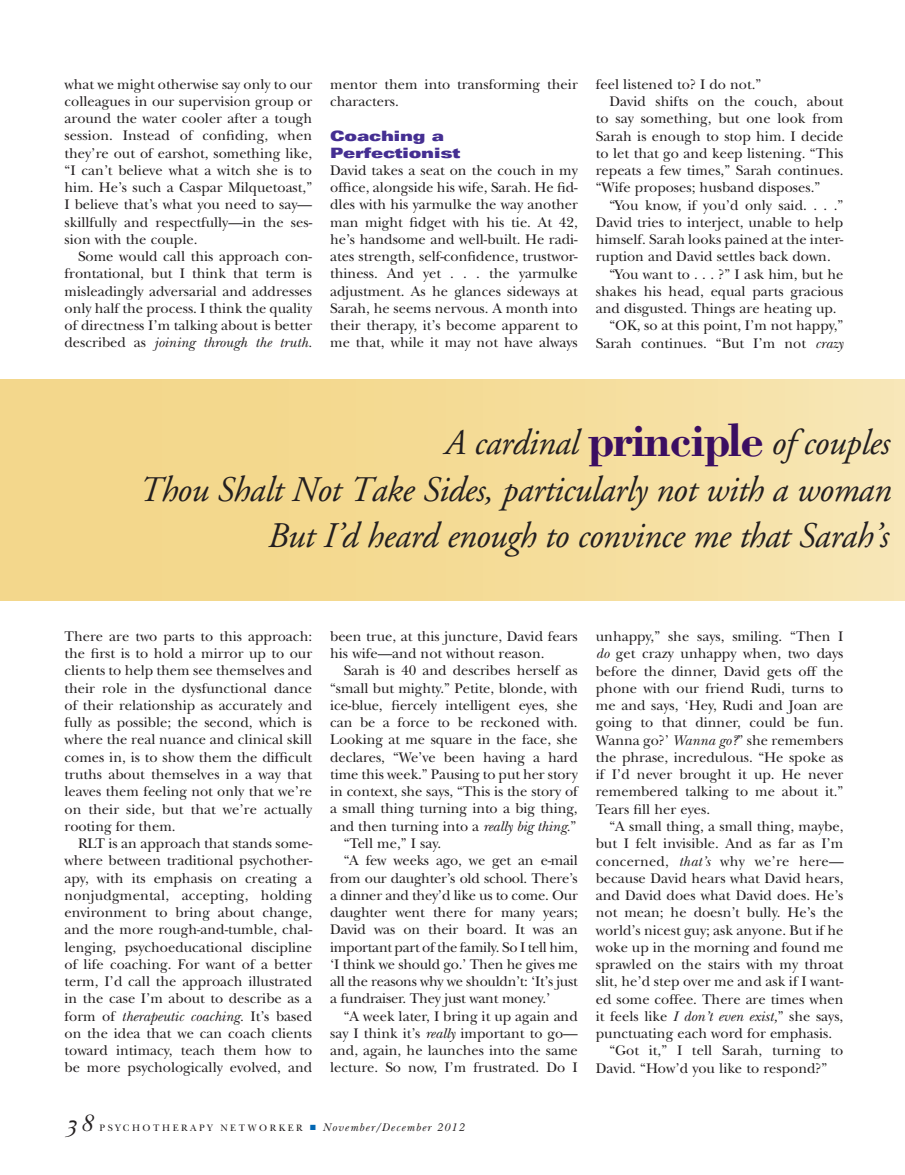
<style>
.page{position:relative;width:905px;height:1175px;background:#fff}
.page>*{position:absolute;margin:0;border:0;box-sizing:border-box;transform-origin:0 0}
.t1{font:italic 36px/46.5px "Adobe Garamond";letter-spacing:-.015em;color:#231f20;text-align:right}
.t2{font:24px "New Baskerville Italic Os F";color:#231f20}
.t3{font:14.55px/17.2px "New Baskerville";color:#231f20;text-align:justify}
.t4{font:14.55px "New Baskerville";letter-spacing:-.02em;color:#231f20}
.t5{font:900 expanded 14.25px/17.2px "Univers";letter-spacing:-.01em;color:#452f92}
.t6{font:9.75px "New Baskerville";letter-spacing:.26em;color:#231f20}
.s1{font-style:italic}
.s2{font-family:"Bodoni";font-weight:700;font-style:normal;font-size:48px;color:#3b0e62}
.s3{color:#0166b3}
.s4{font-style:italic;font-size:11.7px}
</style>
<div class="page">
<div style="left:0;top:379px;width:904px;height:222px;background:linear-gradient(to right,#f2d483,#f7e5b0)"></div>
<p class="t3" style="left:64px;top:75px;width:249px">what we might otherwise say only to our colleagues in our supervision group or around the water cooler after a tough session. Instead of confiding, when they’re out of earshot, something like, “I can’t believe what a witch she is to him. He’s such a Caspar Milquetoast,” I believe that’s what you need to say— skillfully and respectfully—in the ses&shy;sion with the couple.</p>
<p class="t3" style="left:64px;top:248px;width:249px;text-indent:14px">Some would call this approach con&shy;frontational, but I think that term is misleadingly adversarial and addresses only half the process. I think the quality of directness I’m talking about is better described as <span class="s1">joining through the truth.</span></p>
<p class="t3" style="left:330px;top:76px;width:249px">mentor them into transforming their characters.</p>
<p class="t5" style="left:330px;top:127px;width:132px">Coaching a<br>Perfectionist</p>
<p class="t3" style="left:330px;top:162px;width:249px">David takes a seat on the couch in my office, alongside his wife, Sarah. He fid&shy;dles with his yarmulke the way another man might fidget with his tie. At 42, he’s handsome and well-built. He radi&shy;ates strength, self-confidence, trustwor&shy;thiness. And yet . . . the yarmulke adjustment. As he glances sideways at Sarah, he seems nervous. A month into their therapy, it’s become apparent to me that, while it may not have always</p>
<p class="t3" style="left:596px;top:75px;width:167px">feel listened to? I do not.”</p>
<p class="t3" style="left:609px;top:93px;width:236px">David shifts on the couch, about</p>
<p class="t3" style="left:596px;top:110px;width:249px">to say something, but one look from</p>
<p class="t3" style="left:596px;top:127px;width:249px">Sarah is enough to stop him. I decide</p>
<p class="t3" style="left:596px;top:145px;width:249px">to let that go and keep listening. “This</p>
<p class="t3" style="left:596px;top:162px;width:249px">repeats a few times,” Sarah continues.</p>
<p class="t3" style="left:596px;top:179px;width:226px">“Wife proposes; husband disposes.”</p>
<p class="t3" style="left:609px;top:196px;width:236px">“You know, if you’d only said. . . .”</p>
<p class="t3" style="left:596px;top:214px;width:249px">David tries to interject, unable to help</p>
<p class="t3" style="left:596px;top:231px;width:249px">himself. Sarah looks pained at the inter-</p>
<p class="t3" style="left:596px;top:248px;width:236px">ruption and David settles back down.</p>
<p class="t3" style="left:609px;top:265px;width:235px">“You want to . . . ?” I ask him, but he</p>
<p class="t3" style="left:596px;top:283px;width:249px">shakes his head, equal parts gracious</p>
<p class="t3" style="left:596px;top:300px;width:242px">and disgusted. Things are heating up.</p>
<p class="t3" style="left:609px;top:317px;width:235px">“OK, so at this point, I’m not happy,”</p>
<p class="t3" style="left:596px;top:334px;width:249px">Sarah continues. “But I’m not <span class="s1">crazy</span></p>
<h1 class="t1" style="left:139px;top:421px;width:753px">A cardinal <span class="s2">principle</span> of couples<br>Thou Shalt Not Take Sides, particularly not with a woman<br>But I’d heard enough to convince me that Sarah’s</h1>
<p class="t3" style="left:64px;top:627px;width:249px">There are two parts to this approach: the first is to hold a mirror up to our clients to help them see themselves and their role in the dysfunctional dance of their relationship as accurately and fully as possible; the second, which is where the real nuance and clinical skill comes in, is to show them the difficult truths about themselves in a way that leaves them feeling not only that we’re on their side, but that we’re actually rooting for them.</p>
<p class="t3" style="left:64px;top:834px;width:249px;text-indent:14px">RLT is an approach that stands some&shy;where between traditional psychother&shy;apy, with its emphasis on creating a nonjudgmental, accepting, holding environment to bring about change, and the more rough-and-tumble, chal&shy;lenging, psychoeducational discipline of life coaching. For want of a better term, I’d call the approach illustrated in the case I’m about to describe as a form of <span class="s1">therapeutic coaching.</span> It’s based on the idea that we can coach clients toward intimacy, teach them how to be more psychologically evolved, and</p>
<p class="t3" style="left:330px;top:627px;width:249px">been true, at this juncture, David fears his wife—and not without reason.</p>
<p class="t3" style="left:344px;top:662px;width:235px">Sarah is 40 and describes herself as</p>
<p class="t3" style="left:330px;top:679px;width:249px">“small but mighty.” Petite, blonde, with</p>
<p class="t3" style="left:330px;top:696px;width:249px">ice-blue, fiercely intelligent eyes, she</p>
<p class="t3" style="left:330px;top:714px;width:249px">can be a force to be reckoned with.</p>
<p class="t3" style="left:330px;top:731px;width:249px">Looking at me square in the face, she</p>
<p class="t3" style="left:330px;top:748px;width:249px">declares, “We’ve been having a hard</p>
<p class="t3" style="left:330px;top:765px;width:249px">time this week.” Pausing to put her story</p>
<p class="t3" style="left:330px;top:783px;width:249px">in context, she says, “This is the story of</p>
<p class="t3" style="left:330px;top:800px;width:249px">a small thing turning into a big thing,</p>
<p class="t3" style="left:330px;top:817px;width:248px">and then turning into a <span class="s1">really big thing.</span>”</p>
<p class="t3" style="left:344px;top:834px;width:99px">“Tell me,” I say.</p>
<p class="t4" style="left:344px;top:852px;width:236px">“A few weeks ago, we get an e-mail</p>
<p class="t4" style="left:330px;top:869px;width:249px">from our daughter’s old school. There’s</p>
<p class="t4" style="left:330px;top:886px;width:249px">a dinner and they’d like us to come. Our</p>
<p class="t3" style="left:330px;top:903px;width:249px">daughter went there for many years;</p>
<p class="t3" style="left:330px;top:921px;width:249px">David was on their board. It was an</p>
<p class="t4" style="left:330px;top:938px;width:249px">important part of the family. So I tell him,</p>
<p class="t4" style="left:330px;top:955px;width:249px">‘I think we should go.’ Then he gives me</p>
<p class="t4" style="left:330px;top:973px;width:249px">all the reasons why we shouldn’t: ‘It’s just</p>
<p class="t4" style="left:330px;top:990px;width:222px">a fundraiser. They just want money.’</p>
<p class="t3" style="left:344px;top:1007px;width:236px">“A week later, I bring it up again and</p>
<p class="t3" style="left:330px;top:1024px;width:249px">say I think it’s <span class="s1">really</span> important to go—</p>
<p class="t3" style="left:330px;top:1041px;width:249px">and, again, he launches into the same</p>
<p class="t3" style="left:330px;top:1059px;width:249px">lecture. So now, I’m frustrated. Do I</p>
<h2 class="t2" style="left:64px;top:1109px;width:30px">38</h2>
<p class="t6" style="left:99px;top:1122px;width:366px">psychot her apy nE TWORKER <span class="s3">■</span> <span class="s4">November/December 2012</span></p>
<p class="t3" style="left:596px;top:628px;width:249px">unhappy,” she says, smiling. “Then I <span class="s1">do</span> get crazy unhappy when, two days before the dinner, David gets off the phone with our friend Rudi, turns to me and says, ‘Hey, Rudi and Joan are going to that dinner, could be fun.<br>Wanna go?’ <span class="s1">Wanna go?</span>” she remembers the phrase, incredulous. “He spoke as if I’d never brought it up. He never remembered talking to me about it.” Tears fill her eyes.</p>
<p class="t3" style="left:609px;top:817px;width:235px">“A small thing, a small thing, maybe,</p>
<p class="t3" style="left:596px;top:835px;width:249px">but I felt invisible. And as far as I’m</p>
<p class="t3" style="left:596px;top:852px;width:249px">concerned, <span class="s1">that’s</span> why we’re here—</p>
<p class="t3" style="left:596px;top:869px;width:249px">because David hears what David hears,</p>
<p class="t3" style="left:596px;top:886px;width:249px">and David does what David does. He’s</p>
<p class="t3" style="left:596px;top:904px;width:249px">not mean; he doesn’t bully. He’s the</p>
<p class="t3" style="left:596px;top:921px;width:249px">world’s nicest guy; ask anyone. But if he</p>
<p class="t3" style="left:596px;top:938px;width:249px">woke up in the morning and found me</p>
<p class="t3" style="left:596px;top:955px;width:249px">sprawled on the stairs with my throat</p>
<p class="t3" style="left:596px;top:973px;width:249px">slit, he’d step over me and ask if I want-</p>
<p class="t3" style="left:596px;top:990px;width:249px">ed some coffee. There are times when</p>
<p class="t3" style="left:596px;top:1007px;width:249px">it feels like <span class="s1">I don’t even exist,</span>” she says,</p>
<p class="t3" style="left:596px;top:1024px;width:238px">punctuating each word for emphasis.</p>
<p class="t3" style="left:609px;top:1042px;width:235px">“Got it,” I tell Sarah, turning to</p>
<p class="t3" style="left:596px;top:1059px;width:233px">David. “How’d you like to respond?”</p>
</div>
